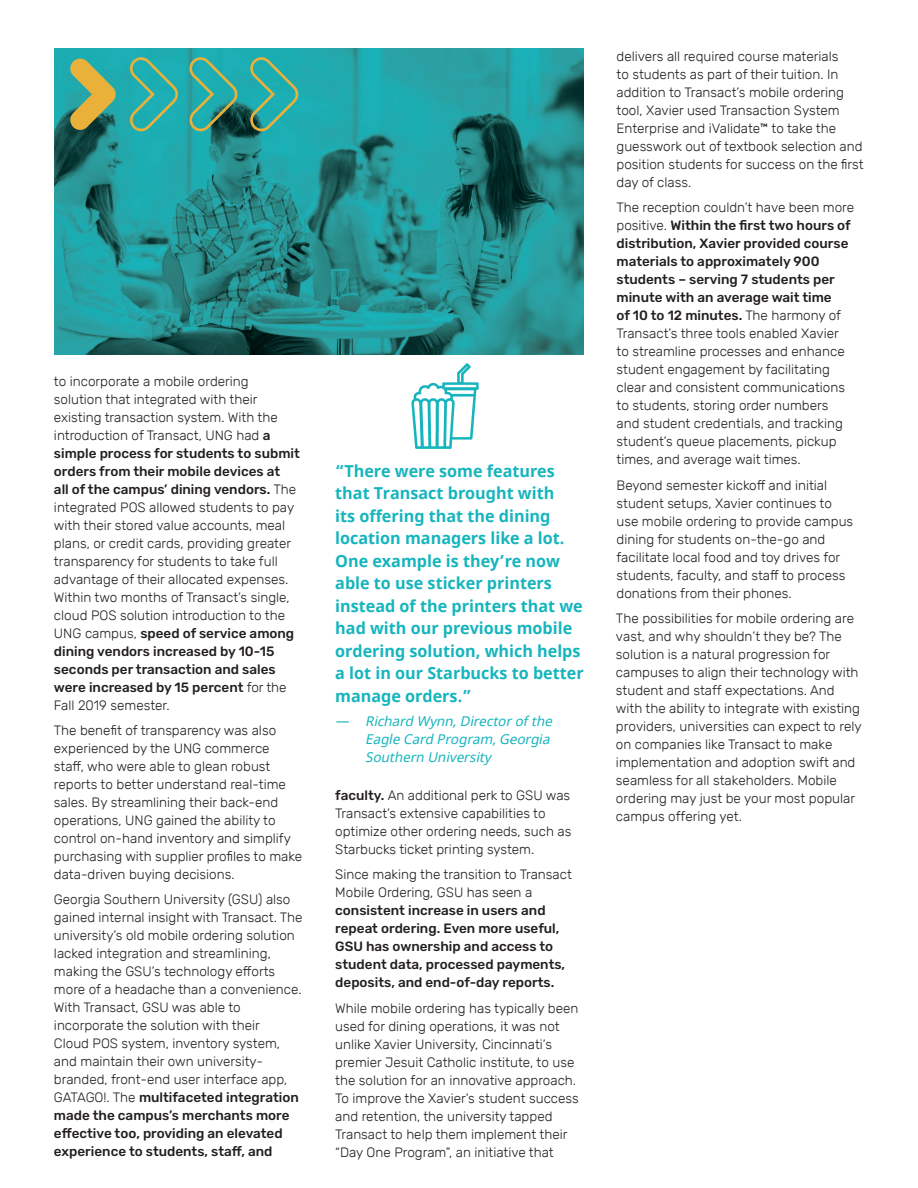
<style>
.page{position:relative;width:918px;height:1188px;background:#fff}
.page>*{position:absolute;margin:0;border:0;box-sizing:border-box;transform-origin:0 0}
.t1{font:700 16.5px/22.5px "Noto Sans";color:#16b5be}
.body_copy{font:300 13.5px/18px "Rubik";color:#231f20}
.body_copy-2{font:500 13.5px/18px "Rubik";color:#231f20}
.t2{font:italic 13.5px/18px "Noto Sans";color:#16b5be}
.s1{font-weight:500}
.s2{font-weight:300}
</style>
<div class="page">
<img style="left:54px;top:49px;width:530px;height:305px">
<img style="left:54px;top:49px;width:246px;height:84px">
<img style="left:411px;top:363px;width:68px;height:86px">
<p class="body_copy" style="left:54px;top:373px;width:247px">to incorporate a mobile ordering solution that integrated with their existing transaction system. With the introduction of Transact, UNG had <span class="s1">a simple process for students to submit orders from their mobile devices at<br>all of the campus’ dining vendors.</span> The integrated POS allowed students to pay with their stored value accounts, meal plans, or credit cards, providing greater transparency for students to take full advantage of their allocated expenses.<br>Within two months of Transact’s single, cloud POS solution introduction to the UNG campus, <span class="s1">speed of service among dining vendors increased by 10-15 seconds per transaction and sales were increased by 15 percent</span> for the Fall 2019 semester.</p>
<p class="body_copy" style="left:54px;top:722px;width:250px">The benefit of transparency was also experienced by the UNG commerce staff, who were able to glean robust reports to better understand real-time sales. By streamlining their back-end operations, UNG gained the ability to control on-hand inventory and simplify purchasing with supplier profiles to make data-driven buying decisions.</p>
<p class="body_copy" style="left:54px;top:891px;width:250px">Georgia Southern University (GSU) also gained internal insight with Transact. The university’s old mobile ordering solution lacked integration and streamlining, making the GSU’s technology efforts more of a headache than a convenience.<br>With Transact, GSU was able to incorporate the solution with their<br>Cloud POS system, inventory system, and maintain their own university&shy;branded, front-end user interface app, GATAGO!. The <span class="s1">multifaceted integration made the campus’s merchants more effective too, providing an elevated experience to students, staff, and</span></p>
<p class="t1" style="left:335px;top:460px;width:250px">“There were some features that Transact brought with<br>its offering that the dining location managers like a lot.<br>One example is they’re now able to use sticker printers instead of the printers that we had with our previous mobile ordering solution, which helps a lot in our Starbucks to better manage orders.”</p>
<p class="t2" style="left:365px;top:713px;width:192px;text-indent:-30px">— Richard Wynn,Directorof the<br>Eagle Card Program,Georgia<br>Southern University</p>
<p class="body_copy" style="left:335px;top:787px;width:238px"><span class="s1">faculty.</span> An additional perk to GSU was Transact’s extensive capabilities to optimize other ordering needs, such as Starbucks ticket printing system.</p>
<p class="body_copy-2" style="left:335px;top:866px;width:238px"><span class="s2">Since making the transition to Transact Mobile Ordering, GSU has seen a </span>consistent increase in users and repeat ordering. Even more useful, GSU has ownership and access to student data, processed payments, deposits, and end-of-day reports.</p>
<p class="body_copy" style="left:335px;top:999px;width:245px">While mobile ordering has typically been used for dining operations, it was not unlike Xavier University, Cincinnati’s premier Jesuit Catholic institute, to use the solution for an innovative approach.<br>To improve the Xavier’s student success and retention, the university tapped Transact to help them implement their “Day One Program”, an initiative that</p>
<p class="body_copy" style="left:617px;top:48px;width:249px">delivers all required course materials<br>to students as part of their tuition. In addition to Transact’s mobile ordering tool, Xavier used Transaction System Enterprise and iValidate™ to take the guesswork out of textbook selection and position students for success on the first day of class.</p>
<p class="body_copy" style="left:617px;top:199px;width:239px">The reception couldn’t have been more positive. <span class="s1">Within the first two hours of distribution, Xavier provided course materials to approximately 900 students – serving 7 students per minute with an average wait time<br>of 10 to 12 minutes.</span> The harmony of Transact’s three tools enabled Xavier to streamline processes and enhance student engagement by facilitating clear and consistent communications to students, storing order numbers and student credentials, and tracking student’s queue placements, pickup times, and average wait times.</p>
<p class="body_copy" style="left:617px;top:476px;width:238px">Beyond semester kickoff and initial student setups, Xavier continues to use mobile ordering to provide campus dining for students on-the-go and facilitate local food and toy drives for students, faculty, and staff to process donations from their phones.</p>
<p class="body_copy" style="left:616px;top:610px;width:247px">The possibilities for mobile ordering are vast, and why shouldn’t they be? The solution is a natural progression for campuses to align their technology with student and staff expectations. And with the ability to integrate with existing providers, universities can expect to rely on companies like Transact to make implementation and adoption swift and seamless for all stakeholders. Mobile ordering may just be your most popular campus offering yet.</p>
</div>
